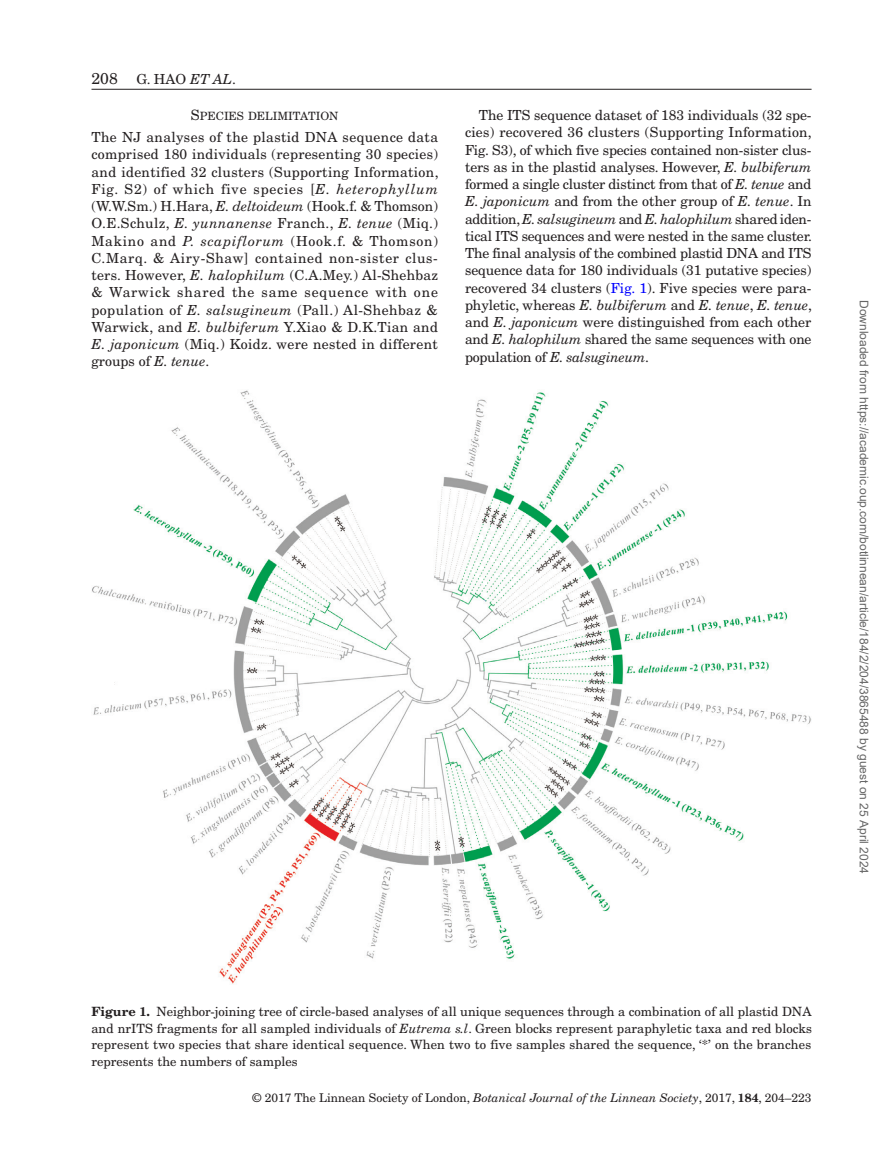
<style>
.page{position:relative;width:893px;height:1174px;background:#fff}
.page>*{position:absolute;margin:0;border:0;box-sizing:border-box;transform-origin:0 0}
.t1{font:13.8px/17.2px "New Century Schlbk";color:#231f20;text-align:justify}
.t2{font:12.75px/16.5px "New Century Schlbk";color:#231f20;text-align:justify}
.t3{font:12px "Arial";color:#666}
.t4{font:12px "New Century Schlbk";color:#231f20}
.t5{font:11.4px "New Century Schlbk Roman SC800";color:#231f20}
.s1{font-size:15.75px}
.s2{font-style:italic}
.s3{font-size:14.25px}
.s4{color:#00f}
.s5{font-weight:700}
</style>
<div class="page">
<hr style="left:92px;top:89px;width:720px;height:1px;background:#231f20">
<img style="left:92px;top:390px;width:719px;height:594px">
<p class="t1" style="left:92px;top:70px;width:146px"><span class="s1">208</span> G. HAO <span class="s2">ET AL</span>.</p>
<p class="t5" style="left:191px;top:109px;width:149px"><span class="s3">S</span>PECIES DELIMITATION</p>
<p class="t1" style="left:91px;top:129px;width:349px">The NJ analyses of the plastid DNA sequence data comprised 180 individuals (representing 30 species) and identified 32 clusters (Supporting Information, Fig. S2) of which five species [<span class="s2">E. heterophyllum </span>(W.W.Sm.) H.Hara, <span class="s2">E. deltoideum</span> (Hook.f. &amp; Thomson)<br>O.E.Schulz, <span class="s2">E. yunnanense</span> Franch., <span class="s2">E. tenue</span> (Miq.)<br>Makino and <span class="s2">P. scapiflorum</span> (Hook.f. &amp; Thomson)<br>C.Marq. &amp; Airy-Shaw] contained non-sister clus&shy;ters. However, <span class="s2">E. halophilum</span> (C.A.Mey.) Al-Shehbaz &amp; Warwick shared the same sequence with one population of <span class="s2">E. salsugineum</span> (Pall.) Al-Shehbaz &amp; Warwick, and <span class="s2">E. bulbiferum</span> Y.Xiao &amp; D.K.Tian and <span class="s2">E. japonicum</span> (Miq.) Koidz. were nested in different groups of <span class="s2">E. tenue</span>.</p>
<p class="t1" style="left:465px;top:106px;width:349px;text-indent:14px">The ITS sequence dataset of 183 individuals (32 spe&shy;cies) recovered 36 clusters (Supporting Information, Fig. S3), of which five species contained non-sister clus&shy;ters as in the plastid analyses. However, <span class="s2">E. bulbiferum </span>formed a single cluster distinct from that of <span class="s2">E. tenue</span> and <span class="s2">E. japonicum</span> and from the other group of <span class="s2">E. tenue</span>. In addition, <span class="s2">E. salsugineum</span> and <span class="s2">E.halophilum</span> shared iden&shy;tical ITS sequences and were nested in the same cluster.<br>The final analysis of the combined plastid DNA and ITS sequence data for 180 individuals (31 putative species) recovered 34 clusters (<span class="s4">Fig. 1</span>). Five species were para&shy;phyletic, whereas <span class="s2">E. bulbiferum</span> and <span class="s2">E. tenue</span>, <span class="s2">E. tenue</span>, and <span class="s2">E. japonicum</span> were distinguished from each other and <span class="s2">E. halophilum</span> shared the same sequences with one population of <span class="s2">E. salsugineum</span>.</p>
<p class="t3" style="left:868px;top:300px;width:575px;rotate:90deg">Downloaded from https://academic.oup.com/botlinnean/article/184/2/204/3865488 by guest on 25 April 2024</p>
<p class="t2" style="left:92px;top:1003px;width:722px"><span class="s5">Figure 1.</span> Neighbor-joining tree of circle-based analyses of all unique sequences through a combination of all plastid DNA and nrITS fragments for all sampled individuals of <span class="s2">Eutrema s.l</span>. Green blocks represent paraphyletic taxa and red blocks represent two species that share identical sequence. When two to five samples shared the sequence, ‘*’ on the branches represents the numbers of samples</p>
<p class="t4" style="left:253px;top:1090px;width:560px">© 2017 The Linnean Society of London, <span class="s2">Botanical Journal of the Linnean Society</span>, 2017, <span class="s5">184</span>, 204–223</p>
</div>
